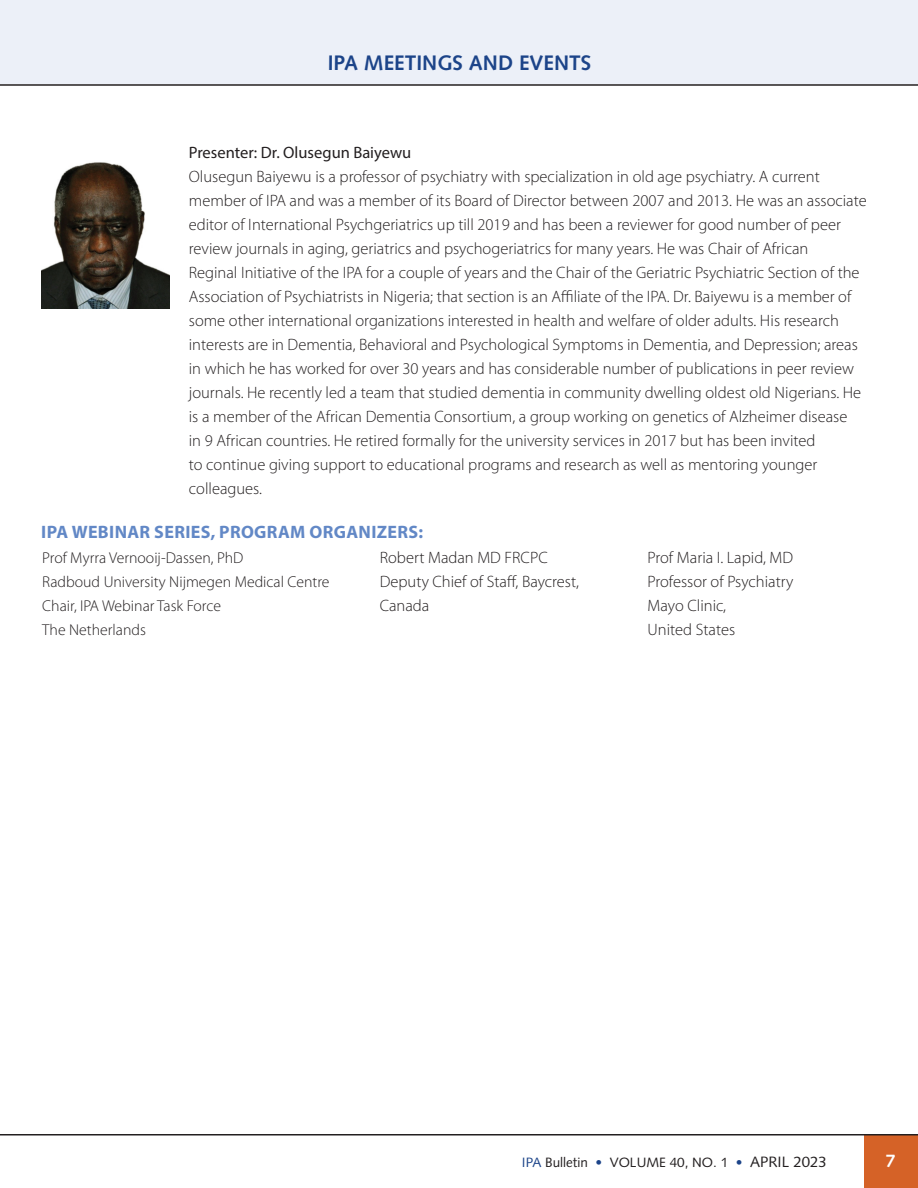
<style>
.page{position:relative;width:918px;height:1188px;background:#fff}
.page>*{position:absolute;margin:0;border:0;box-sizing:border-box;transform-origin:0 0}
.t1{font:700 21px "Syntax";color:#1c4489}
.t2{font:700 18px "Myriad Pro";letter-spacing:.02em;color:#6288c6}
.t3{font:700 18px "Syntax";color:#fff}
.t4{font:300 16.5px/24px "Myriad Pro";color:#231f20}
.t5{font:16.5px "Myriad Pro";color:#231f20}
.t6{font:300 15.75px/24px "Myriad Pro";color:#231f20}
.t7{font:13.5px "Syntax";color:#231f20}
.s1{color:#1c4489}
.s2{font-size:15px}
</style>
<div class="page">
<div style="left:0;top:0;width:918px;height:84px;background:#ecf0f8"></div>
<div style="left:864px;top:1135px;width:54px;height:53px;background:#d56227"></div>
<hr style="left:0;top:1134px;width:918px;height:2px;background:#231f20">
<hr style="left:0;top:84px;width:918px;height:2px;background:#231f20">
<img style="left:41px;top:162px;width:128px;height:146px">
<p class="t1" style="left:328px;top:51px;width:265px">IPA MEETINGS AND EVENTS</p>
<p class="t5" style="left:189px;top:142px;width:224px">Presenter: Dr. Olusegun Baiyewu</p>
<p class="t4" style="left:189px;top:165px;width:679px">Olusegun Baiyewu is a professor of psychiatry with specialization in old age psychiatry. A current member of IPA and was a member of its Board of Director between 2007 and 2013. He was an associate editor of International Psychgeriatrics up till 2019 and has been a reviewer for good number of peer review journals in aging, geriatrics and psychogeriatrics for many years. He was Chair of African<br>Reginal Initiative of the IPA for a couple of years and the Chair of the Geriatric Psychiatric Section of the Association of Psychiatrists in Nigeria; that section is an Affiliate of the IPA. Dr. Baiyewu is a member of some other international organizations interested in health and welfare of older adults. His research interests are in Dementia, Behavioral and Psychological Symptoms in Dementia, and Depression; areas in which he has worked for over 30 years and has considerable number of publications in peer review journals. He recently led a team that studied dementia in community dwelling oldest old Nigerians. He is a member of the African Dementia Consortium, a group working on genetics of Alzheimer disease<br>in 9 African countries. He retired formally for the university services in 2017 but has been invited<br>to continue giving support to educational programs and research as well as mentoring younger colleagues.</p>
<p class="t2" style="left:41px;top:520px;width:383px">IPA WEBINAR SERIES, PROGRAM ORGANIZERS:</p>
<p class="t6" style="left:42px;top:545px;width:289px">Prof Myrra Vernooij-Dassen, PhD<br>Radboud University Nijmegen Medical Centre<br>Chair, IPA Webinar Task Force<br>The Netherlands</p>
<p class="t4" style="left:380px;top:546px;width:201px">Robert Madan MD FRCPC<br>Deputy Chief of Staff, Baycrest,<br>Canada</p>
<p class="t4" style="left:648px;top:546px;width:147px">Prof Maria I. Lapid, MD<br>Professor of Psychiatry<br>Mayo Clinic,<br>United States</p>
<p class="t7" style="left:522px;top:1154px;width:306px"><span class="s1">IPA</span> Bulletin <span class="s1">•</span> VOLUME 40, NO. 1 <span class="s1">•</span> <span class="s2">APRIL 2023</span></p>
<p class="t3" style="left:886px;top:1151px;width:12px">7</p>
</div>
